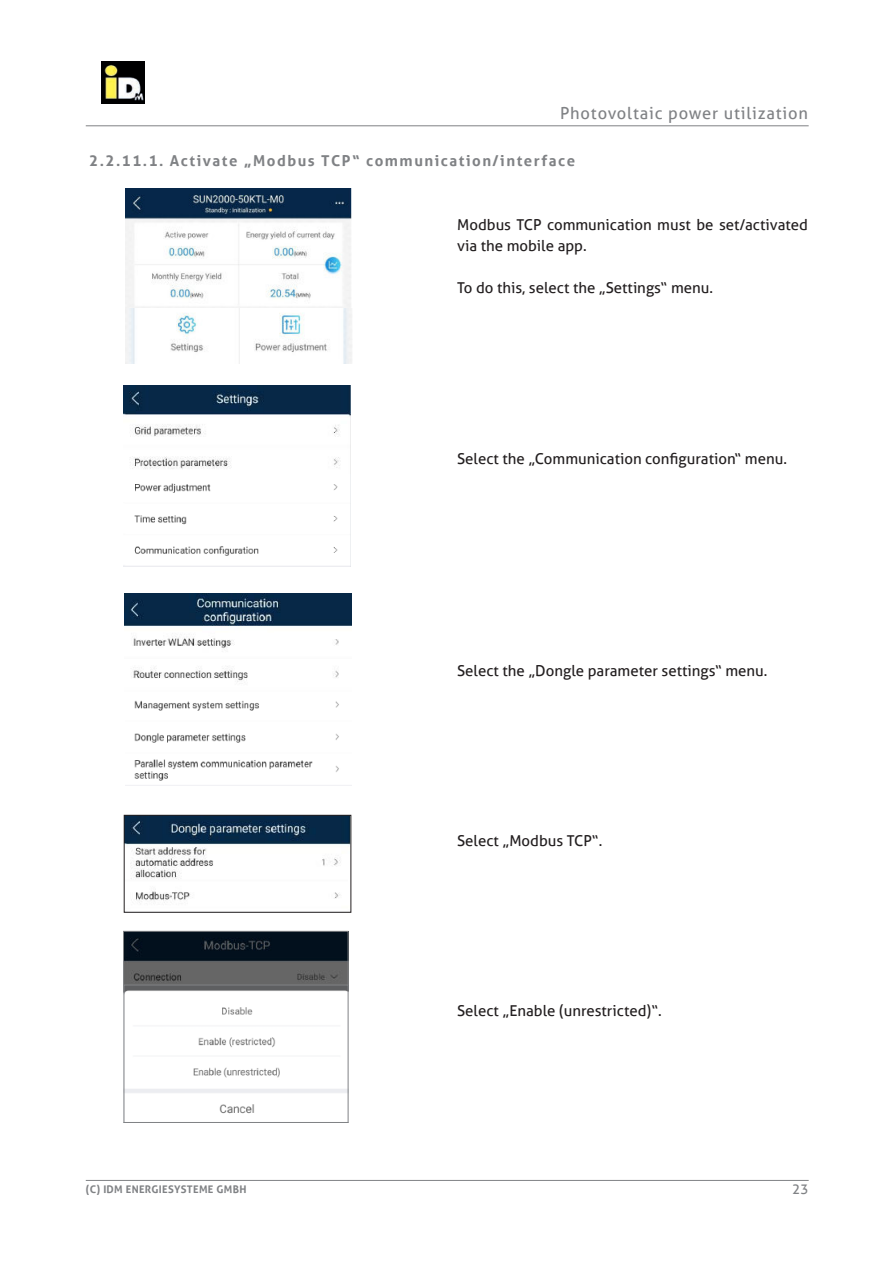
<style>
.page{position:relative;width:893px;height:1263px;background:#fff}
.page>*{position:absolute;margin:0;border:0;box-sizing:border-box;transform-origin:0 0}
.t1{font:16.5px "Aller";letter-spacing:.05em;color:#808285}
.t2{font:15px/21.3px "Aller";color:#231f20}
.t3{font:700 15px "Aller";letter-spacing:.1em;color:#808285}
.t4{font:13.5px "Aller";color:#808285}
.t5{font:700 10.5px "Aller";letter-spacing:.03em;color:#808285}
</style>
<div class="page">
<hr style="left:86px;top:1180px;width:723px;height:1px;background:#808285">
<hr style="left:86px;top:125px;width:723px;height:1px;background:#808285">
<img style="left:102px;top:61px;width:42px;height:43px">
<img style="left:125px;top:189px;width:227px;height:174px">
<img style="left:123px;top:386px;width:227px;height:181px">
<img style="left:125px;top:594px;width:226px;height:88px">
<img style="left:126px;top:817px;width:223px;height:86px">
<div style="left:124px;top:815px;width:227px;height:97px;border:1px solid #231f20"></div>
<img style="left:134px;top:700px;width:205px;height:81px">
<img style="left:125px;top:933px;width:221px;height:52px">
<div style="left:123px;top:931px;width:225px;height:62px;border:1px solid #808285"></div>
<img style="left:126px;top:987px;width:220px;height:127px">
<div style="left:124px;top:985px;width:224px;height:138px;border:1px solid #808285"></div>
<p class="t1" style="left:560px;top:107px;width:249px">Photovoltaic power utilization</p>
<p class="t3" style="left:89px;top:154px;width:487px">2.2.11.1. Activate „Modbus TCP“ communication/interface</p>
<p class="t2" style="left:457px;top:214px;width:352px">Modbus TCP communication must be set/activated via the mobile app.</p>
<p class="t2" style="left:457px;top:279px;width:257px">To do this, select the „Settings“ menu.</p>
<p class="t2" style="left:457px;top:447px;width:331px">Select the „Communication configuration“ menu.</p>
<p class="t2" style="left:457px;top:661px;width:312px">Select the „Dongle parameter settings“ menu.</p>
<p class="t2" style="left:457px;top:830px;width:147px">Select „Modbus TCP“.</p>
<p class="t2" style="left:457px;top:1002px;width:206px">Select „Enable (unrestricted)“.</p>
<p class="t5" style="left:86px;top:1184px;width:162px">(C) IDM ENERGIESYSTEME GMBH</p>
<p class="t4" style="left:792px;top:1184px;width:18px">23</p>
</div>
